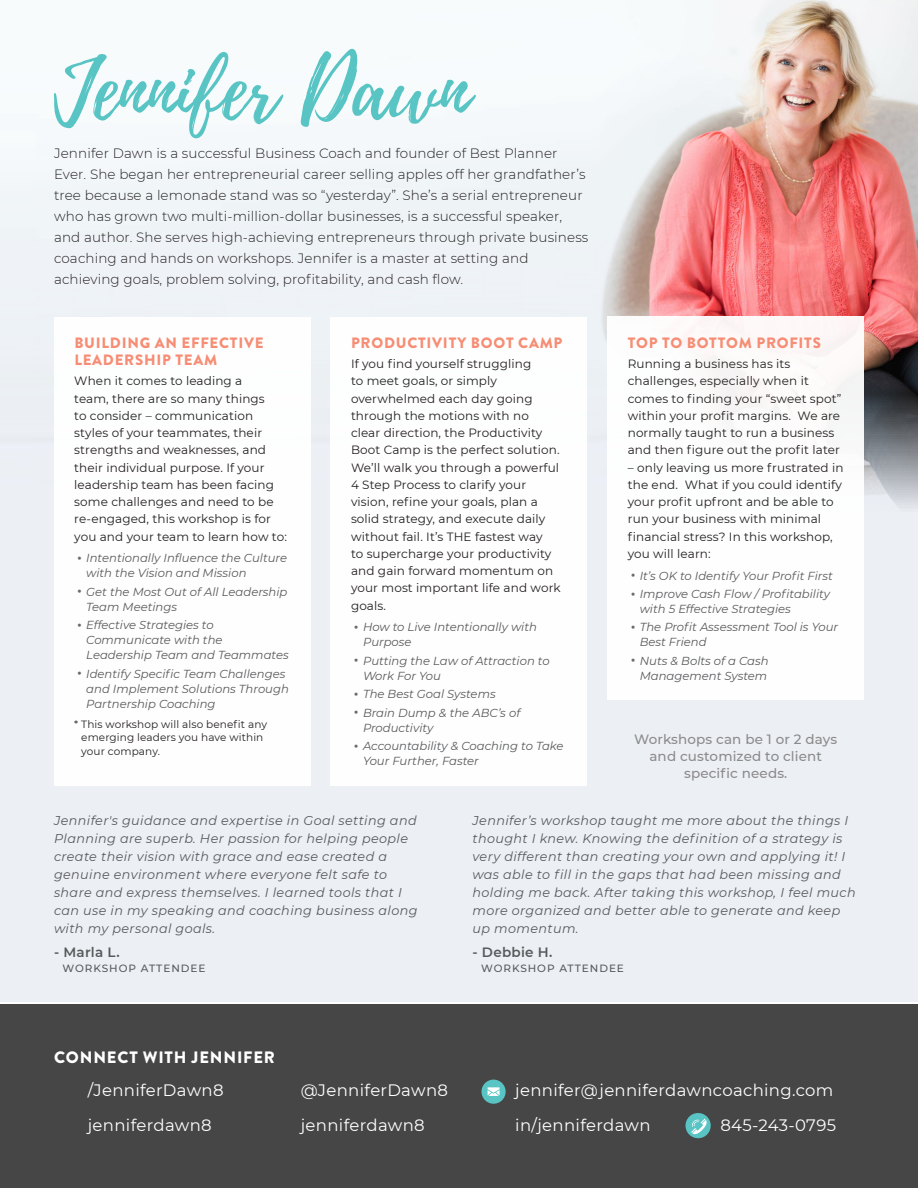
<style>
.page{position:relative;width:918px;height:1188px;background:#fff}
.page>*{position:absolute;margin:0;border:0;box-sizing:border-box;transform-origin:0 0}
.t1{font:84.6px "Playlist Script";color:#58c4c4}
.t2{font:16.5px "Montserrat";letter-spacing:.02em;color:#fff}
.t3{font:900 16.5px "Brandon Grotesque";letter-spacing:.05em;color:#fff}
.t4{font:900 15px/17.2px "Brandon Grotesque";letter-spacing:.05em;color:#f68d74}
.t5{font:300 13.5px/21px "Montserrat";letter-spacing:.01em;color:#231f20}
.t6{font:500 13.5px/17.2px "Montserrat";letter-spacing:.01em;color:#8b8b8b;text-align:center}
.t7{font:600 13.5px "Montserrat";letter-spacing:.02em;color:#58595b}
.t8{font:italic 12.75px/18px "Montserrat";letter-spacing:.03em;color:#58595b}
.t9{font:12px/17.2px "Montserrat";letter-spacing:.01em;color:#231f20}
.t10{font:italic 11.7px/15px "Montserrat";color:#58595b}
.t11{font:10.5px/13.5px "Montserrat";letter-spacing:.01em;color:#231f20}
.t12{font:500 10.5px "Montserrat";letter-spacing:.09em;color:#58595b}
</style>
<div class="page">
<div style="left:0;top:229px;width:918px;height:772px;background:#eceff4"></div>
<img style="left:598px;top:0;width:320px;height:514px">
<div style="left:0;top:99px;width:598px;height:415px;background:#eff3f7"></div>
<div style="left:608px;top:317px;width:256px;height:383px;background:#fff"></div>
<div style="left:54px;top:317px;width:256px;height:468px;background:#fff"></div>
<div style="left:331px;top:317px;width:256px;height:468px;background:#fff"></div>
<div style="left:0;top:1004px;width:918px;height:184px;background:#464646"></div>
<div style="left:481px;top:1080px;width:25px;height:24px;background:#58c4c4;border-radius:50%"></div>
<svg style="left:488px;top:1087px;width:12px;height:9px"></svg>
<div style="left:685px;top:1113px;width:26px;height:25px;background:#58c4c4;border-radius:50%"></div>
<svg style="left:691px;top:1119px;width:16px;height:16px"></svg>
<h1 class="t1" style="left:54px;top:29px;width:417px">Jennifer Dawn</h1>
<p class="t5" style="left:54px;top:143px;width:536px">Jennifer Dawn is a successful Business Coach and founder of Best Planner Ever. She began her entrepreneurial career selling apples off her grandfather’s tree because a lemonade stand was so “yesterday”. She’s a serial entrepreneur who has grown two multi-million-dollar businesses, is a successful speaker, and author. She serves high-achieving entrepreneurs through private business coaching and hands on workshops. Jennifer is a master at setting and achieving goals, problem solving, profitability, and cash flow.</p>
<p class="t4" style="left:74px;top:334px;width:191px">BUILDING AN EFFECTIVE<br>LEADERSHIP TEAM</p>
<p class="t9" style="left:74px;top:372px;width:214px">When it comes to leading a<br>team, there are so many things<br>to consider – communication styles of your teammates, their strengths and weaknesses, and their individual purpose. If your leadership team has been facing some challenges and need to be re-engaged, this workshop is for you and your team to learn how to:</p>
<p class="t10" style="left:86px;top:550px;width:202px">Intentionally Influence the Culture with the Vision and Mission</p>
<p class="t10" style="left:86px;top:584px;width:203px">Get the Most Out of All Leadership<br>Team Meetings</p>
<p class="t10" style="left:86px;top:617px;width:204px">Effective Strategies to<br>Communicate with the<br>Leadership Team and Teammates</p>
<p class="t10" style="left:86px;top:666px;width:204px">Identify Specific Team Challenges and Implement Solutions Through<br>Partnership Coaching</p>
<p class="t11" style="left:81px;top:717px;width:187px;text-indent:-7px">* This workshop will also benefit any emerging leaders you have within your company.</p>
<p class="t4" style="left:351px;top:334px;width:213px">PRODUCTIVITY BOOT CAMP</p>
<p class="t9" style="left:351px;top:355px;width:211px">If you find yourself struggling<br>to meet goals, or simply overwhelmed each day going through the motions with no clear direction, the Productivity<br>Boot Camp is the perfect solution.<br>We’ll walk you through a powerful<br>4 Step Process to clarify your vision, refine your goals, plan a solid strategy, and execute daily without fail. It’s THE fastest way<br>to supercharge your productivity and gain forward momentum on your most important life and work goals.</p>
<p class="t10" style="left:363px;top:619px;width:176px">How to Live Intentionally with<br>Purpose</p>
<p class="t10" style="left:363px;top:653px;width:188px">Putting the Law of Attraction to<br>Work For You</p>
<p class="t10" style="left:363px;top:685px;width:159px;line-height:18.3px">The Best Goal Systems<br>Brain Dump &amp; the ABC’s of</p>
<p class="t10" style="left:363px;top:718px;width:202px;line-height:18.5px">Productivity<br>Accountability &amp; Coaching to Take</p>
<p class="t10" style="left:363px;top:753px;width:117px">Your Further, Faster</p>
<p class="t4" style="left:628px;top:334px;width:195px">TOP TO BOTTOM PROFITS</p>
<p class="t9" style="left:628px;top:355px;width:215px">Running a business has its challenges, especially when it comes to finding your “sweet spot” within your profit margins. We are normally taught to run a business and then figure out the profit later</p>
<p class="t9" style="left:628px;top:458px;width:217px">– only leaving us more frustrated in the end. What if you could identify your profit upfront and be able to run your business with minimal financial stress? In this workshop, you will learn:</p>
<p class="t10" style="left:640px;top:566px;width:195px;line-height:18.3px">It’s OK to Identify Your Profit First<br>Improve Cash Flow / Profitability</p>
<p class="t10" style="left:640px;top:599px;width:200px;line-height:18.5px">with 5 Effective Strategies<br>The Profit Assessment Tool is Your</p>
<p class="t10" style="left:640px;top:633px;width:130px;line-height:18.5px">Best Friend<br>Nuts &amp; Bolts of a Cash</p>
<p class="t10" style="left:640px;top:668px;width:129px">Management System</p>
<p class="t6" style="left:634px;top:730px;width:205px">Workshops can be 1 or 2 days and customized to client specific needs.</p>
<p class="t8" style="left:54px;top:811px;width:365px">Jennifer's guidance and expertise in Goal setting and Planning are superb. Her passion for helping people create their vision with grace and ease created a genuine environment where everyone felt safe to share and express themselves. I learned tools that I can use in my speaking and coaching business along with my personal goals.</p>
<p class="t7" style="left:54px;top:942px;width:67px">- Marla L.</p>
<p class="t12" style="left:63px;top:961px;width:144px">WORKSHOP ATTENDEE</p>
<p class="t8" style="left:472px;top:811px;width:385px">Jennifer’s workshop taught me more about the things I thought I knew. Knowing the definition of a strategy is very different than creating your own and applying it! I was able to fill in the gaps that had been missing and holding me back. After taking this workshop, I feel much more organized and better able to generate and keep up momentum.</p>
<p class="t7" style="left:472px;top:942px;width:81px">- Debbie H.</p>
<p class="t12" style="left:481px;top:961px;width:144px">WORKSHOP ATTENDEE</p>
<h2 class="t3" style="left:54px;top:1046px;width:222px">CONNECT WITH JENNIFER</h2>
<h2 class="t2" style="left:88px;top:1079px;width:137px">/JenniferDawn8</h2>
<h2 class="t2" style="left:301px;top:1079px;width:149px">@JenniferDawn8</h2>
<h2 class="t2" style="left:515px;top:1079px;width:320px">jennifer@jenniferdawncoaching.com</h2>
<h2 class="t2" style="left:88px;top:1114px;width:125px">jenniferdawn8</h2>
<h2 class="t2" style="left:301px;top:1114px;width:125px">jenniferdawn8</h2>
<h2 class="t2" style="left:515px;top:1114px;width:137px">in/jenniferdawn</h2>
<h2 class="t2" style="left:720px;top:1114px;width:117px">845-243-0795</h2>
</div>
